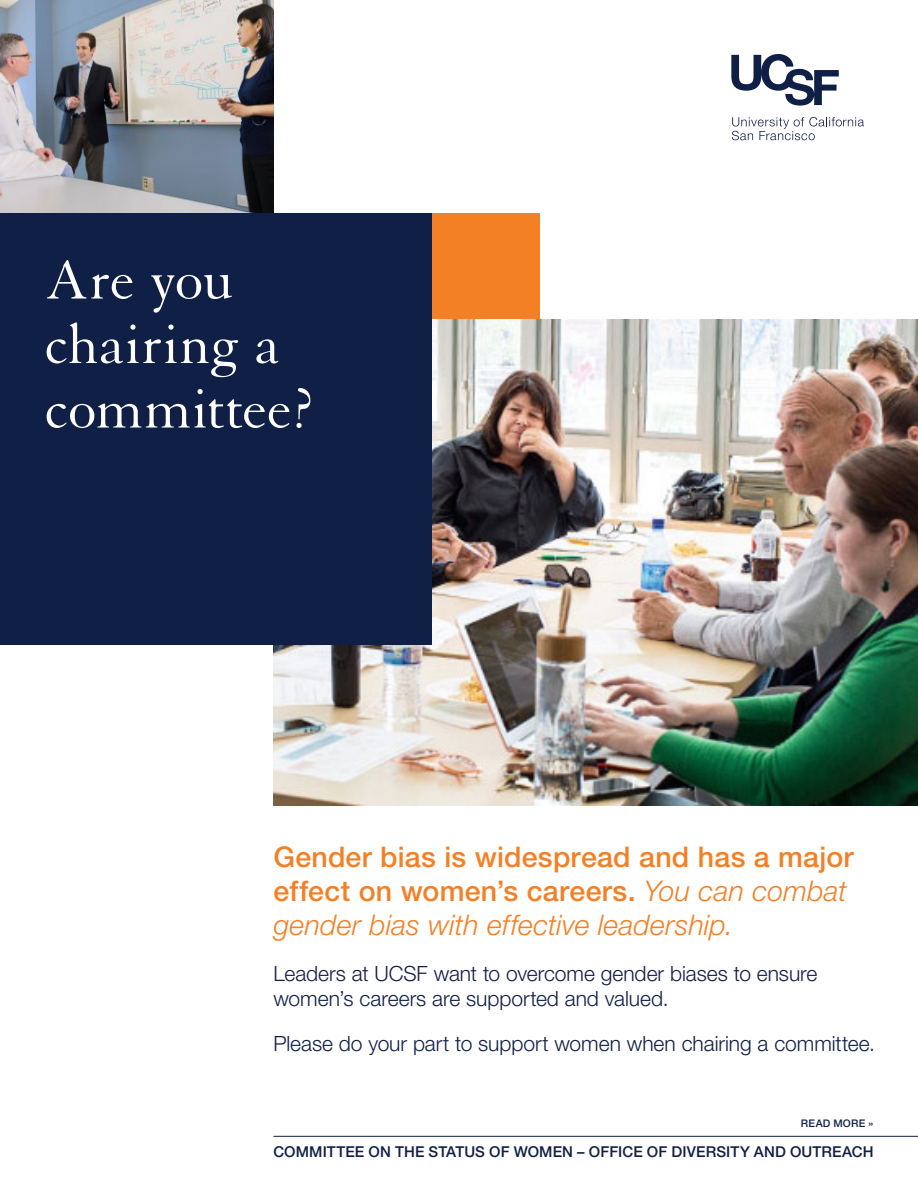
<style>
.page{position:relative;width:918px;height:1188px;background:#fff}
.page>*{position:absolute;margin:0;border:0;box-sizing:border-box;transform-origin:0 0}
.t1{font:60px/64.5px "Granjon LT Std";letter-spacing:.005em;color:#fff}
.t2{font:500 28.5px/34.2px "Helvetica Neue LT Std";letter-spacing:.01em;color:#f48026}
.t3{font:300 21px/25.2px "Helvetica Neue LT Std";color:#101f46}
.t4{font:500 15px "Helvetica Neue LT Std";letter-spacing:.01em;color:#101f46}
.t5{font:500 10.5px "Helvetica Neue LT Std";letter-spacing:.025em;color:#101f46}
.s1{font-weight:300;font-style:italic}
</style>
<div class="page">
<div style="left:432px;top:213px;width:108px;height:108px;background:#f48026"></div>
<img style="left:273px;top:319px;width:645px;height:486px">
<img style="left:0;top:0;width:273px;height:213px">
<svg style="left:732px;top:117px;width:132px;height:23px"></svg>
<svg style="left:731px;top:54px;width:108px;height:52px"></svg>
<div style="left:0;top:213px;width:432px;height:432px;background:#101f46"></div>
<hr style="left:273px;top:1136px;width:645px;height:1px;background:#101f46">
<p class="t1" style="left:45px;top:249px;width:274px">Are you chairing a committee?</p>
<p class="t2" style="left:273px;top:839px;width:582px">Gender bias is widespread and has a major effect on women’s careers. <span class="s1">You can combat gender bias with effective leadership.</span></p>
<p class="t3" style="left:273px;top:960px;width:546px">Leaders at UCSF want to overcome gender biases to ensure women’s careers are supported and valued.</p>
<p class="t3" style="left:273px;top:1031px;width:603px">Please do your part to support women when chairing a committee.</p>
<p class="t5" style="left:801px;top:1117px;width:74px">READ MORE »</p>
<p class="t4" style="left:273px;top:1143px;width:602px">COMMITTEE ON THE STATUS OF WOMEN – OFFICE OF DIVERSITY AND OUTREACH</p>
</div>
